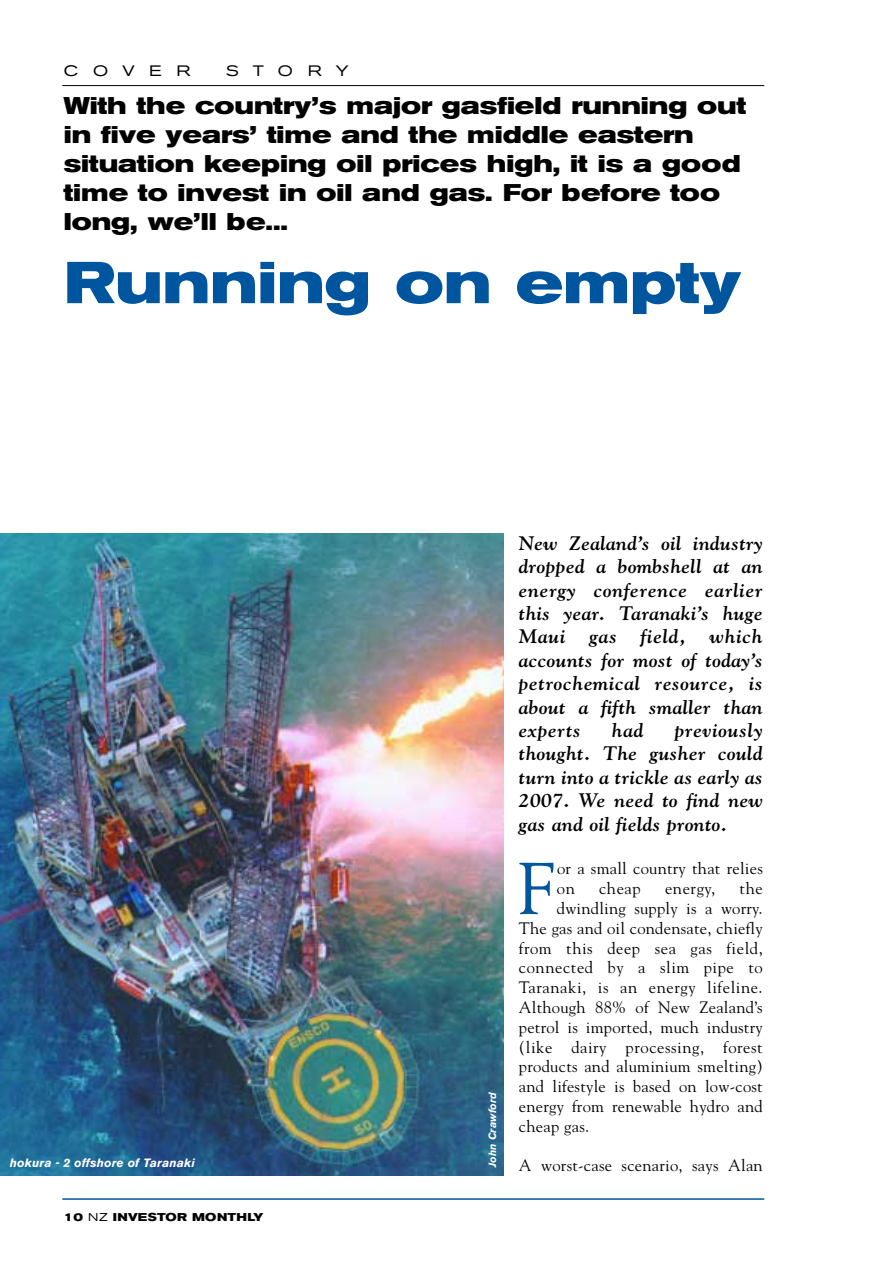
<style>
.page{position:relative;width:893px;height:1263px;background:#fff}
.page>*{position:absolute;margin:0;border:0;box-sizing:border-box;transform-origin:0 0}
.t1{font:72.75px "Goudy";color:#00569e}
.t2{font:700 expanded 58.5px "Akzidenz Grotesk BE";color:#00569e}
.t3{font:700 expanded 24px/28.8px "Akzidenz Grotesk BE";color:#000}
.t4{font:italic 700 19.5px/23.4px "Goudy";letter-spacing:.015em;color:#000;text-align:justify}
.t5{font:16.5px/19.8px "Goudy";letter-spacing:.015em;color:#000}
.t6{font:16.5px "Goudy";letter-spacing:.035em;color:#000}
.t7{font:expanded 15px "Akzidenz Grotesk BE";letter-spacing:.91em;color:#000;scale:1.05 1}
.t8{font:italic 700 12px "Akzidenz Grotesk BE";letter-spacing:.01em;color:#fff}
.t9{font:700 expanded 11.25px "Akzidenz Grotesk BE";letter-spacing:.015em;color:#000}
.t10{font:italic 700 10.5px "Akzidenz Grotesk BE";letter-spacing:.01em;color:#fff}
.s1{font-weight:400}
</style>
<div class="page">
<hr style="left:62px;top:85px;width:702px;height:1px;background:#000">
<hr style="left:62px;top:1198px;width:702px;height:2px;background:#00569e">
<img style="left:0;top:533px;width:504px;height:642px">
<p class="t7" style="left:64px;top:66px;width:122px">COVER</p>
<p class="t7" style="left:226px;top:66px;width:118px">STORY</p>
<p class="t3" style="left:64px;top:94px;width:684px">With the country’s major gasfield running out in five years’ time and the middle eastern situation keeping oil prices high, it is a good time to invest in oil and gas. For before too long, we’ll be...</p>
<h2 class="t2" style="left:64px;top:262px;width:678px">Running on empty</h2>
<p class="t8" style="left:10px;top:1158px;width:186px">hokura - 2 offshore of Taranaki</p>
<p class="t9" style="left:64px;top:1213px;width:201px">10 <span class="s1">NZ</span> INVESTOR MONTHLY</p>
<p class="t10" style="left:488px;top:1167px;width:77px;rotate:-90deg">John Crawford</p>
<p class="t4" style="left:519px;top:533px;width:245px">New Zealand’s oil industry dropped a bombshell at an energy conference earlier this year. Taranaki’s huge Maui gas field, which accounts for most of today’s petrochemical resource, is about a fifth smaller than experts</p>
<p class="t4" style="left:519px;top:720px;width:245px;text-indent:156px">previously thought. The gusher could turn into a trickle as early as 2007. We need to find new gas and oil fields pronto.</p>
<h1 class="t1" style="left:518px;top:860px;width:38px">F</h1>
<p class="t5" style="left:557px;top:860px;width:207px">or a small country that relies on</p>
<p class="t4" style="left:611px;top:720px;width:33px">had</p>
<p class="t5" style="left:599px;top:880px;width:43px">cheap</p>
<p class="t5" style="left:665px;top:880px;width:52px">energy,</p>
<p class="t5" style="left:739px;top:880px;width:25px">the</p>
<p class="t5" style="left:557px;top:900px;width:207px">dwindling supply is a worry.</p>
<p class="t5" style="left:519px;top:919px;width:245px">The gas and oil condensate, chiefly</p>
<p class="t6" style="left:519px;top:941px;width:245px">from this deep sea gas field,</p>
<p class="t6" style="left:519px;top:961px;width:245px">connected by a slim pipe to</p>
<p class="t6" style="left:519px;top:981px;width:245px">Taranaki, is an energy lifeline.</p>
<p class="t5" style="left:519px;top:999px;width:245px">Although 88% of New Zealand’s</p>
<p class="t5" style="left:519px;top:1018px;width:245px">petrol is imported, much industry</p>
<p class="t6" style="left:519px;top:1040px;width:245px">(like dairy processing, forest</p>
<p class="t5" style="left:519px;top:1058px;width:245px">products and aluminium smelting)</p>
<p class="t5" style="left:519px;top:1078px;width:245px">and lifestyle is based on low-cost</p>
<p class="t5" style="left:519px;top:1098px;width:245px">energy from renewable hydro and</p>
<p class="t5" style="left:519px;top:1117px;width:72px">cheap gas.</p>
<p class="t5" style="left:519px;top:1157px;width:245px">A worst-case scenario, says Alan</p>
</div>
